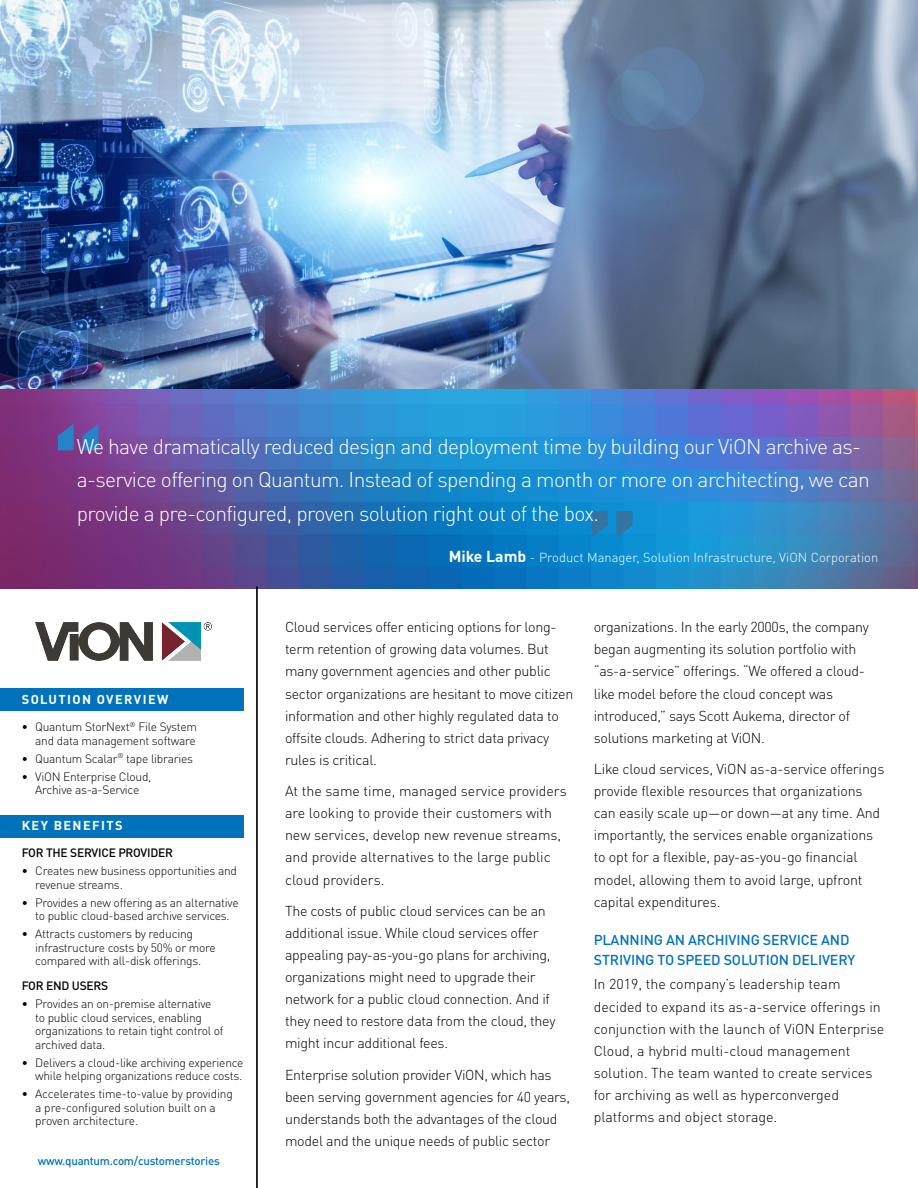
<style>
.page{position:relative;width:918px;height:1188px;background:#fff}
.page>*{position:absolute;margin:0;border:0;box-sizing:border-box;transform-origin:0 0}
.t1{font:700 117.45px "DIN Pro";color:#3374a1}
.t2{font:700 117.45px "DIN Pro";color:#2484c6}
.t3{font:300 21px/33.5px "DIN Pro";letter-spacing:-.03em;color:#fff}
.t4{font:300 14.25px/22.2px "DIN Pro";letter-spacing:-.02em;color:#000}
.t5{font:300 14.25px/22.2px "DIN Pro";color:#000}
.t6{font:500 14.25px/20.2px "DIN Pro";letter-spacing:-.01em;color:#0072bc}
.t7{font:300 12.9px "DIN Pro";color:#fff}
.t8{font:700 12.75px "DIN Pro";letter-spacing:.11em;color:#fff}
.t9{font:300 12px/13.5px "DIN Pro";letter-spacing:-.02em;color:#000}
.Gus_New_Sidebar_03{font:500 12px "DIN Pro";letter-spacing:-.02em;color:#000}
.t10{font:500 11.55px "DIN Pro";letter-spacing:-.02em;color:#0072bc}
.s1{font-weight:700;font-size:15.75px}
</style>
<div class="page">
<img style="left:36px;top:622px;width:176px;height:38px">
<img style="left:0;top:0;width:918px;height:390px">
<img style="left:0;top:390px;width:918px;height:199px">
<hr style="left:256px;top:586px;width:1px;height:602px;background:#000">
<div style="left:0;top:815px;width:244px;height:23px;background:#0072bc"></div>
<div style="left:0;top:689px;width:244px;height:22px;background:#0072bc"></div>
<hr style="left:257px;top:586px;width:1px;height:602px;background:#000">
<p class="t2" style="left:50px;top:379px;width:58px">“</p>
<p class="t3" style="left:77px;top:428px;width:794px">We have dramatically reduced design and deployment time by building our ViON archive as&shy;a-service offering on Quantum. Instead of spending a month or more on architecting, we can provide a pre-configured, proven solution right out of the box.</p>
<p class="t7" style="left:449px;top:548px;width:431px"><span class="s1">Mike Lamb</span> - Product Manager, Solution Infrastructure, ViON Corporation</p>
<p class="t1" style="left:584px;top:454px;width:58px">”</p>
<p class="t8" style="left:22px;top:689px;width:148px">SOLUTION OVERVIEW</p>
<p class="t9" style="left:22px;top:719px;width:177px;text-align:right">∙ Quantum StorNext<sup>®</sup> File System and data management software</p>
<p class="t9" style="left:22px;top:751px;width:173px">∙ Quantum Scalar<sup>®</sup> tape libraries</p>
<p class="t9" style="left:22px;top:769px;width:131px;text-align:center">∙ ViON Enterprise Cloud,<br>Archive as-a-Service</p>
<p class="t8" style="left:22px;top:815px;width:102px">KEY BENEFITS</p>
<p class="Gus_New_Sidebar_03" style="left:22px;top:843px;width:153px">FOR THE SERVICE PROVIDER</p>
<p class="t9" style="left:35px;top:863px;width:203px;text-indent:-13px">∙ Creates new business opportunities and revenue streams.</p>
<p class="t9" style="left:22px;top:895px;width:218px;text-align:center">∙ Provides a new offering as an alternative to public cloud-based archive services.</p>
<p class="t9" style="left:35px;top:926px;width:182px;text-indent:-13px">∙ Attracts customers by reducing infrastructure costs by 50% or more compared with all-disk offerings.</p>
<p class="Gus_New_Sidebar_03" style="left:22px;top:976px;width:88px">FOR END USERS</p>
<p class="t9" style="left:35px;top:996px;width:190px;text-indent:-13px">∙ Provides an on-premise alternative to public cloud services, enabling organizations to retain tight control of archived data.</p>
<p class="t9" style="left:22px;top:1055px;width:223px;text-align:right">∙ Delivers a cloud-like archiving experience while helping organizations reduce costs.</p>
<p class="t9" style="left:35px;top:1086px;width:199px;text-indent:-13px">∙ Accelerates time-to-value by providing a pre-configured solution built on a proven architecture.</p>
<p class="t10" style="left:38px;top:1152px;width:184px">www.quantum.com/customerstories</p>
<p class="t4" style="left:285px;top:615px;width:290px">Cloud services offer enticing options for long&shy;term retention of growing data volumes. But many government agencies and other public sector organizations are hesitant to move citizen information and other highly regulated data to offsite clouds. Adhering to strict data privacy rules is critical.</p>
<p class="t5" style="left:285px;top:779px;width:283px">At the same time, managed service providers are looking to provide their customers with new services, develop new revenue streams, and provide alternatives to the large public cloud providers.</p>
<p class="t4" style="left:285px;top:898px;width:272px">The costs of public cloud services can be an additional issue. While cloud services offer appealing pay-as-you-go plans for archiving, organizations might need to upgrade their network for a public cloud connection. And if they need to restore data from the cloud, they might incur additional fees.</p>
<p class="t4" style="left:285px;top:1062px;width:287px">Enterprise solution provider ViON, which has been serving government agencies for 40 years, understands both the advantages of the cloud model and the unique needs of public sector</p>
<p class="t4" style="left:594px;top:615px;width:277px">organizations. In the early 2000s, the company began augmenting its solution portfolio with “as-a-service” offerings. “We offered a cloud&shy;like model before the cloud concept was introduced,” says Scott Aukema, director of solutions marketing at ViON.</p>
<p class="t4" style="left:594px;top:756px;width:292px">Like cloud services, ViON as-a-service offerings provide flexible resources that organizations can easily scale up—or down—at any time. And importantly, the services enable organizations to opt for a flexible, pay-as-you-go financial model, allowing them to avoid large, upfront capital expenditures.</p>
<p class="t6" style="left:594px;top:928px;width:263px">PLANNING AN ARCHIVING SERVICE AND<br>STRIVING TO SPEED SOLUTION DELIVERY</p>
<p class="t5" style="left:594px;top:972px;width:292px">In 2019, the company’s leadership team decided to expand its as-a-service offerings in conjunction with the launch of ViON Enterprise Cloud, a hybrid multi-cloud management solution. The team wanted to create services for archiving as well as hyperconverged platforms and object storage.</p>
</div>
